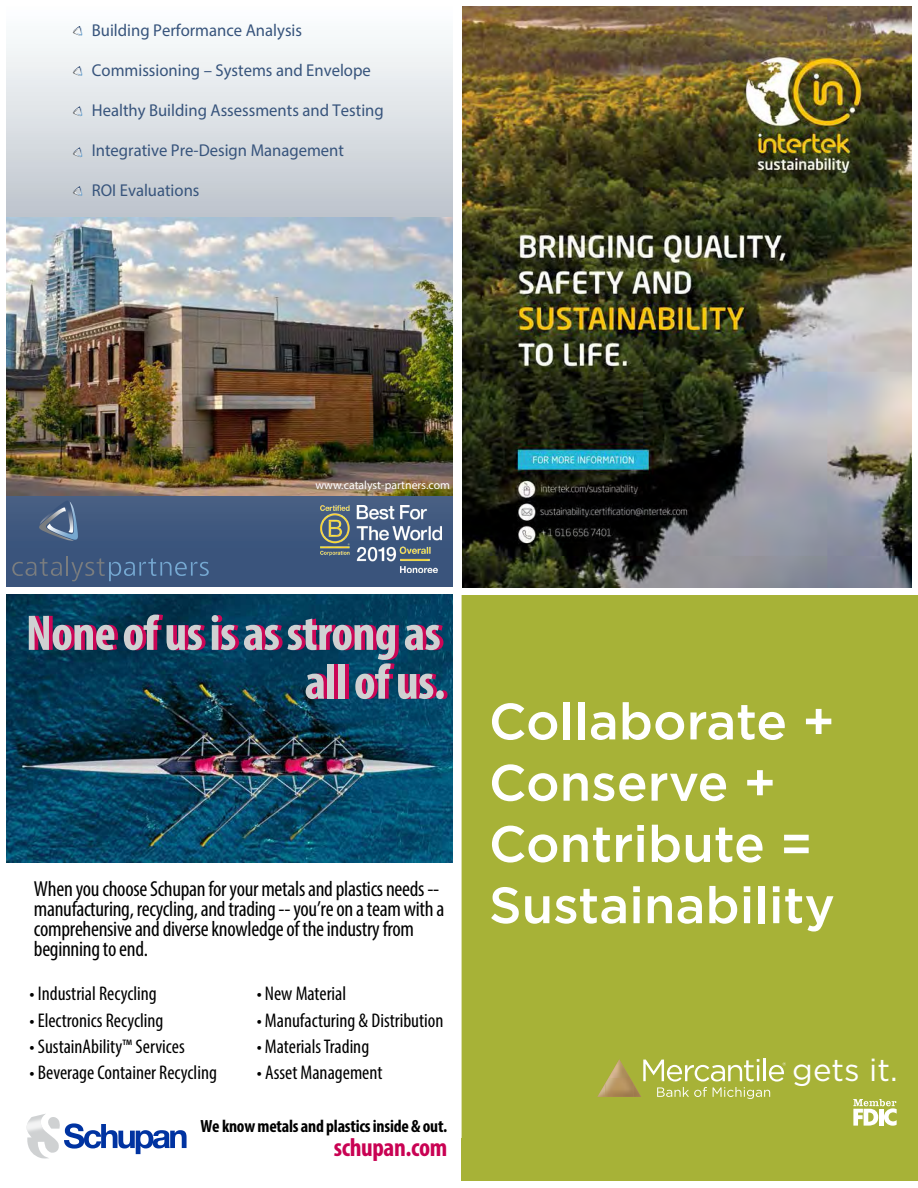
<style>
.page{position:relative;width:918px;height:1188px;background:#fff}
.page>*{position:absolute;margin:0;border:0;box-sizing:border-box;transform-origin:0 0}
.t1{font:500 51px/61.2px "Gotham";color:#fff}
.t2{font:700 condensed 50.4px/48.9px "Myriad Pro";letter-spacing:-.015em;color:#cfd1d2;text-align:right}
.t3{font:31.35px "Gotham";color:#fff}
.t4{font:700 condensed 25.8px "Myriad Pro";letter-spacing:-.015em;color:#c90253}
.t5{font:condensed 21.75px/20.2px "Myriad Pro";letter-spacing:-.015em;color:#000}
.t6{font:condensed 19.8px "Myriad Pro";color:#000}
.t7{font:700 condensed 17.7px "Myriad Pro";letter-spacing:-.015em;color:#000}
.t8{font:17.25px "Myriad Pro";color:#37547c}
.t9{font:11.85px "Myriad Pro";color:#fff}
</style>
<div class="page">
<svg style="left:7px;top:32px;width:445px;height:553px;background:#b5bfcb"></svg>
<img style="left:320px;top:506px;width:122px;height:66px">
<svg style="left:73px;top:26px;width:9px;height:10px"></svg>
<svg style="left:73px;top:66px;width:9px;height:10px"></svg>
<svg style="left:73px;top:106px;width:9px;height:10px"></svg>
<svg style="left:73px;top:147px;width:9px;height:10px"></svg>
<svg style="left:73px;top:186px;width:9px;height:10px"></svg>
<img style="left:7px;top:218px;width:445px;height:277px">
<svg style="left:71px;top:558px;width:138px;height:23px;background:#446087"></svg>
<svg style="left:12px;top:558px;width:50px;height:18px"></svg>
<hr style="left:66px;top:556px;width:2px;height:20px;background:#7a7d7f">
<svg style="left:38px;top:501px;width:40px;height:40px;background:#5d7392"></svg>
<div style="left:0;top:0;width:459px;height:600px;border:6px solid #fff"></div>
<img style="left:456px;top:0;width:453px;height:585px">
<svg style="left:909px;top:6px;width:3px;height:579px;background:#7c7661"></svg>
<svg style="left:0;top:585px;width:453px;height:574px"></svg>
<div style="left:453px;top:585px;width:465px;height:596px;background:#a7b237"></div>
<div style="left:462px;top:1139px;width:456px;height:42px;background:#a7b237"></div>
<p class="t8" style="left:92px;top:20px;width:212px">Building Performance Analysis</p>
<p class="t8" style="left:92px;top:60px;width:281px">Commissioning – Systems and Envelope</p>
<p class="t8" style="left:92px;top:100px;width:293px">Healthy Building Assessments and Testing</p>
<p class="t8" style="left:92px;top:140px;width:254px">Integrative Pre-Design Management</p>
<p class="t8" style="left:92px;top:179px;width:109px">ROI Evaluations</p>
<p class="t9" style="left:315px;top:478px;width:136px">www.catalyst-partners.com</p>
<h2 class="t2" style="left:26px;top:608px;width:421px">None of us is as strong as all of us.</h2>
<p class="t5" style="left:34px;top:878px;width:412px">When you choose Schupan for your metals and plastics needs -- manufacturing, recycling, and trading -- you’re on a team with a comprehensive and diverse knowledge of the industry from beginning to end.</p>
<p class="t6" style="left:30px;top:982px;width:129px">• Industrial Recycling</p>
<p class="t6" style="left:257px;top:982px;width:91px">• New Material</p>
<p class="t6" style="left:30px;top:1008px;width:135px">• Electronics Recycling</p>
<p class="t6" style="left:257px;top:1008px;width:188px">• Manufacturing &amp; Distribution</p>
<p class="t6" style="left:30px;top:1035px;width:157px">• SustainAbility™ Services</p>
<p class="t6" style="left:257px;top:1035px;width:114px">• Materials Trading</p>
<p class="t6" style="left:30px;top:1061px;width:189px">• Beverage Container Recycling</p>
<p class="t6" style="left:257px;top:1061px;width:127px">• Asset Management</p>
<p class="t7" style="left:200px;top:1115px;width:248px">We know metals and plastics inside &amp; out.</p>
<p class="t4" style="left:334px;top:1131px;width:115px">schupan.com</p>
<h1 class="t1" style="left:489px;top:690px;width:347px">Collaborate +<br>Conserve +<br>Contribute =<br>Sustainability</h1>
<h3 class="t3" style="left:792px;top:1050px;width:107px">gets it.</h3>
</div>
